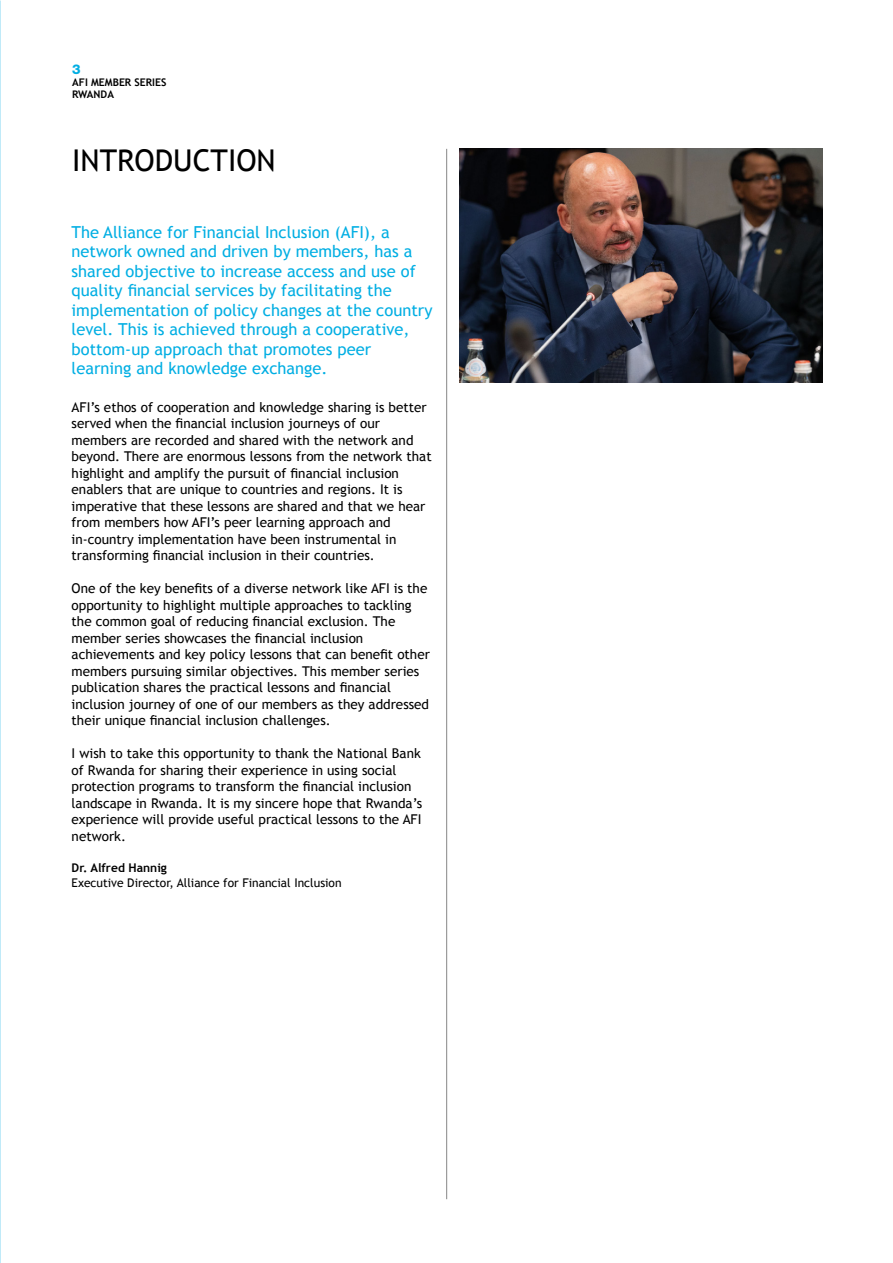
<style>
.page{position:relative;width:893px;height:1263px;background:#fff}
.page>*{position:absolute;margin:0;border:0;box-sizing:border-box;transform-origin:0 0}
.t1{font:30px "Trebuchet MS";color:#000}
.t2{font:16.5px/19.5px "Trebuchet MS";color:#00aee3}
.t3{font:13.5px/16.5px "Trebuchet MS";color:#000}
.t4{font:800 13.5px "Helvetica Neue";color:#00aee3}
.t5{font:12px "Trebuchet MS";color:#000}
.t6{font:700 12px "Trebuchet MS";color:#000}
.t7{font:700 10.5px/12px "Trebuchet MS";color:#000}
</style>
<div class="page">
<hr style="left:446px;top:149px;width:1px;height:1050px;background:#878787">
<img style="left:459px;top:149px;width:364px;height:234px">
<p class="t4" style="left:72px;top:61px;width:10px">3</p>
<p class="t7" style="left:72px;top:76px;width:96px">AFI MEMBER SERIES<br>RWANDA</p>
<h1 class="t1" style="left:72px;top:143px;width:205px">INTRODUCTION</h1>
<p class="t2" style="left:72px;top:222px;width:362px">The Alliance for Financial Inclusion (AFI), a network owned and driven by members, has a shared objective to increase access and use of quality financial services by facilitating the implementation of policy changes at the country level. This is achieved through a cooperative, bottom-up approach that promotes peer learning and knowledge exchange.</p>
<p class="t3" style="left:72px;top:399px;width:362px">AFI’s ethos of cooperation and knowledge sharing is better served when the financial inclusion journeys of our members are recorded and shared with the network and beyond. There are enormous lessons from the network that highlight and amplify the pursuit of financial inclusion enablers that are unique to countries and regions. It is imperative that these lessons are shared and that we hear from members how AFI’s peer learning approach and in-country implementation have been instrumental in transforming financial inclusion in their countries.</p>
<p class="t3" style="left:72px;top:580px;width:360px">One of the key benefits of a diverse network like AFI is the opportunity to highlight multiple approaches to tackling the common goal of reducing financial exclusion. The member series showcases the financial inclusion achievements and key policy lessons that can benefit other members pursuing similar objectives. This member series publication shares the practical lessons and financial inclusion journey of one of our members as they addressed their unique financial inclusion challenges.</p>
<p class="t3" style="left:72px;top:745px;width:352px">I wish to take this opportunity to thank the National Bank of Rwanda for sharing their experience in using social protection programs to transform the financial inclusion landscape in Rwanda. It is my sincere hope that Rwanda’s experience will provide useful practical lessons to the AFI network.</p>
<p class="t6" style="left:72px;top:861px;width:97px">Dr. Alfred Hannig</p>
<p class="t5" style="left:72px;top:876px;width:271px">Executive Director, Alliance for Financial Inclusion</p>
</div>
